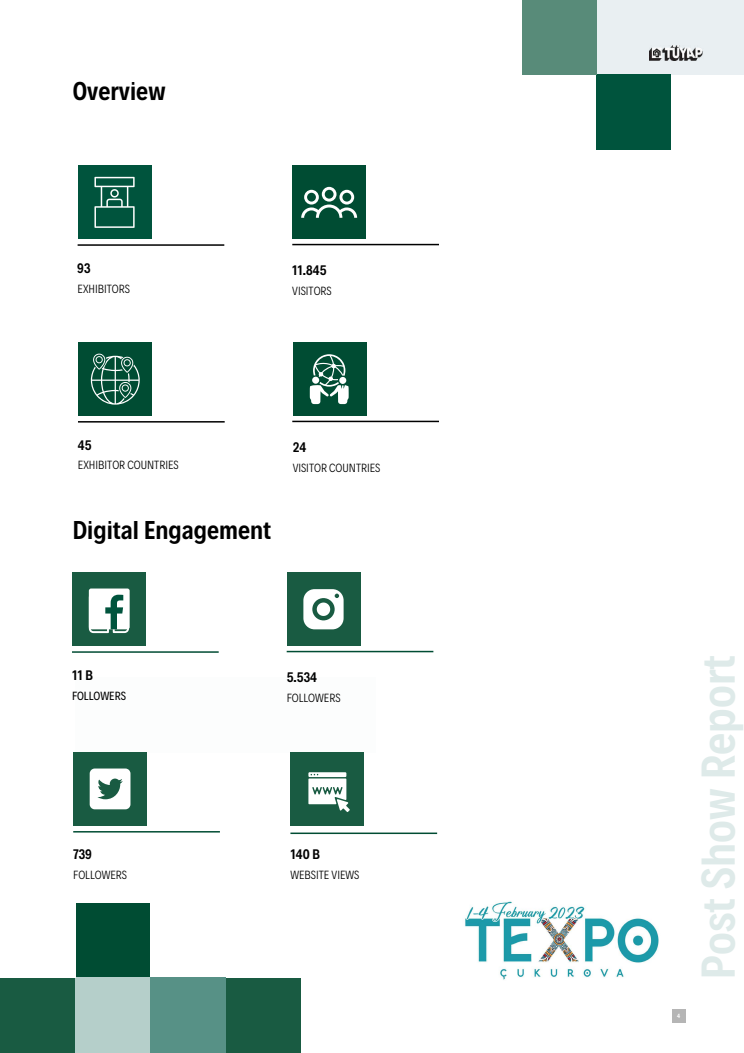
<style>
.page{position:relative;width:744px;height:1053px;background:#fff}
.page>*{position:absolute;margin:0;border:0;box-sizing:border-box;transform-origin:0 0}
.t1{font:600 48px "Decalotype";color:#deeae9}
.t2{font:600 26.08px "Decalotype";color:#000}
.t3{font:600 14px "Decalotype";color:#000}
.t4{font:300 12px "Decalotype";color:#000}
.t5{font:12px "Decalotype";color:#000}
.t6{font:600 6.16px "Decalotype";color:#fff}
</style>
<div class="page">
<div style="left:597px;top:0;width:74px;height:74px;background:#e9eff2"></div>
<div style="left:671px;top:0;width:73px;height:75px;background:#e9eff2"></div>
<img style="left:650px;top:45px;width:53px;height:15px">
<div style="left:672px;top:1009px;width:13px;height:13px;background:#b5b5b5"></div>
<hr style="left:78px;top:244px;width:146px;height:2px;background:#000">
<div style="left:78px;top:166px;width:73px;height:73px;background:#00543d"></div>
<svg style="left:94px;top:177px;width:41px;height:51px"></svg>
<hr style="left:292px;top:244px;width:147px;height:1px;background:#000">
<div style="left:293px;top:166px;width:73px;height:73px;background:#004c33"></div>
<hr style="left:78px;top:421px;width:147px;height:1px;background:#000">
<div style="left:78px;top:342px;width:73px;height:73px;background:#004c33"></div>
<hr style="left:292px;top:420px;width:147px;height:2px;background:#000">
<div style="left:293px;top:342px;width:73px;height:73px;background:#004c33"></div>
<hr style="left:72px;top:651px;width:147px;height:1px;background:#004c33">
<div style="left:72px;top:572px;width:73px;height:73px;background:#195b42"></div>
<hr style="left:287px;top:650px;width:146px;height:2px;background:#004c33">
<div style="left:287px;top:572px;width:73px;height:73px;background:#195b42"></div>
<svg style="left:75px;top:825px;width:72px;height:1px"></svg>
<div style="left:226px;top:977px;width:75px;height:75px;background:#195b42"></div>
<div style="left:75px;top:903px;width:75px;height:74px;background:#004c33"></div>
<div style="left:0;top:977px;width:75px;height:75px;background:#195b42"></div>
<div style="left:75px;top:977px;width:75px;height:75px;background:#b5cfca"></div>
<div style="left:150px;top:977px;width:76px;height:75px;background:#579186"></div>
<hr style="left:73px;top:831px;width:147px;height:1px;background:#004c33">
<div style="left:74px;top:752px;width:73px;height:73px;background:#195b42"></div>
<hr style="left:290px;top:832px;width:147px;height:2px;background:#004c33">
<div style="left:291px;top:752px;width:73px;height:73px;background:#195b42"></div>
<svg style="left:301px;top:187px;width:56px;height:31px"></svg>
<svg style="left:91px;top:353px;width:49px;height:51px"></svg>
<svg style="left:310px;top:354px;width:39px;height:50px"></svg>
<svg style="left:303px;top:589px;width:41px;height:40px"></svg>
<div style="left:89px;top:588px;width:41px;height:41px;background:#fff;border-radius:2px"></div>
<svg style="left:89px;top:594px;width:40px;height:39px"></svg>
<svg style="left:90px;top:768px;width:40px;height:41px"></svg>
<svg style="left:308px;top:772px;width:42px;height:40px"></svg>
<div style="left:596px;top:75px;width:75px;height:74px;background:#00543d"></div>
<div style="left:522px;top:0;width:75px;height:75px;background:#588b79"></div>
<img style="left:465px;top:901px;width:194px;height:79px">
<h2 class="t2" style="left:73px;top:74px;width:94px">Overview</h2>
<p class="t3" style="left:78px;top:258px;width:14px">93</p>
<p class="t4" style="left:78px;top:280px;width:54px">EXHIBITORS</p>
<p class="t3" style="left:292px;top:261px;width:36px">11.845</p>
<p class="t4" style="left:292px;top:283px;width:41px">VISITORS</p>
<p class="t3" style="left:78px;top:435px;width:15px">45</p>
<p class="t4" style="left:78px;top:457px;width:102px">EXHIBITOR COUNTRIES</p>
<h2 class="t2" style="left:73px;top:512px;width:200px">Digital Engagement</h2>
<p class="t3" style="left:293px;top:437px;width:15px">24</p>
<p class="t4" style="left:293px;top:459px;width:89px">VISITOR COUNTRIES</p>
<p class="t3" style="left:72px;top:665px;width:22px">11B</p>
<p class="t5" style="left:72px;top:687px;width:55px">FOLLOWERS</p>
<p class="t3" style="left:287px;top:667px;width:32px">5.534</p>
<p class="t4" style="left:287px;top:689px;width:55px">FOLLOWERS</p>
<p class="t3" style="left:73px;top:845px;width:20px">739</p>
<p class="t4" style="left:73px;top:867px;width:55px">FOLLOWERS</p>
<p class="t3" style="left:290px;top:845px;width:31px">140 B</p>
<p class="t4" style="left:290px;top:867px;width:71px">WEBSITE VIEWS</p>
<p class="t6" style="left:677px;top:1012px;width:5px">4</p>
<h1 class="t1" style="left:686px;top:978px;width:325px;rotate:-90deg">Post Show Report</h1>
</div>
